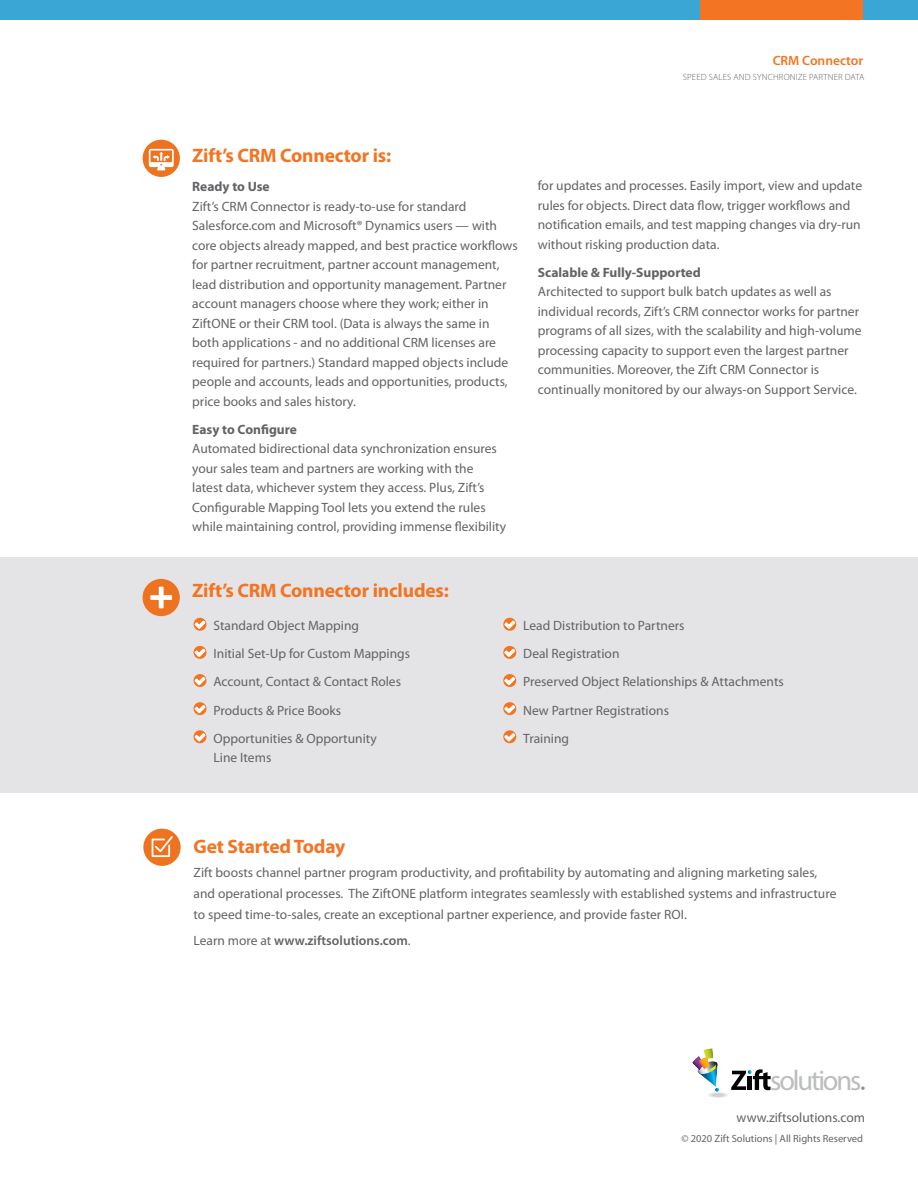
<style>
.page{position:relative;width:918px;height:1188px;background:#fff}
.page>*{position:absolute;margin:0;border:0;box-sizing:border-box;transform-origin:0 0}
.t1{font:28.5px "Myriad Pro";letter-spacing:-.075em;color:#bbbdbf}
.t2{font:700 19.5px "Myriad Pro";letter-spacing:-.01em;color:#f37422}
.t3{font:13.5px/19.5px "Myriad Pro";color:#626366}
.t4{font:700 13.5px "Myriad Pro";color:#626366}
.t5{font:600 13.5px "Myriad Pro";color:#626366}
.t6{font:600 13.5px "Myriad Pro";color:#f37422}
.t7{font:10.5px "Myriad Pro";color:#626366}
.t8{font:9.3px "Myriad Pro";color:#221f1f}
.t9{font:300 9px "Myriad Pro";letter-spacing:.02em;color:#626366}
.s1{font-weight:400}
</style>
<div class="page">
<div style="left:0;top:557px;width:918px;height:236px;background:#e4e4e6"></div>
<div style="left:707px;top:1092px;width:21px;height:6px;background:#f4f4f4;border-radius:50%"></div>
<div style="left:707px;top:1093px;width:21px;height:5px;background:#f3f3f3;border-radius:50%"></div>
<hr style="left:708px;top:1093px;width:20px;height:4px;background:#ebebec;border-radius:50%">
<hr style="left:711px;top:1093px;width:14px;height:4px;background:#e2e3e4;border-radius:50%">
<img style="left:700px;top:1074px;width:17px;height:13px">
<img style="left:697px;top:1062px;width:21px;height:12px">
<img style="left:692px;top:1056px;width:7px;height:15px">
<svg style="left:699px;top:1048px;width:17px;height:24px"></svg>
<svg style="left:712px;top:1088px;width:12px;height:9px"></svg>
<svg style="left:731px;top:1069px;width:40px;height:21px"></svg>
<div style="left:143px;top:140px;width:37px;height:37px;background:#ee7321;border-radius:50%"></div>
<svg style="left:149px;top:149px;width:25px;height:21px"></svg>
<div style="left:143px;top:579px;width:37px;height:37px;background:#ee7321;border-radius:50%"></div>
<div style="left:159px;top:587px;width:5px;height:21px;background:#fff"></div>
<div style="left:150px;top:595px;width:22px;height:5px;background:#fff"></div>
<div style="left:0;top:0;width:918px;height:19px;background:#39a6d6"></div>
<div style="left:143px;top:829px;width:38px;height:37px;background:#ee7321;border-radius:50%"></div>
<svg style="left:151px;top:836px;width:22px;height:22px"></svg>
<svg style="left:194px;top:618px;width:12px;height:13px"></svg>
<svg style="left:194px;top:646px;width:12px;height:13px"></svg>
<svg style="left:194px;top:674px;width:12px;height:13px"></svg>
<svg style="left:194px;top:702px;width:12px;height:13px"></svg>
<svg style="left:194px;top:730px;width:12px;height:13px"></svg>
<svg style="left:503px;top:618px;width:13px;height:13px"></svg>
<svg style="left:503px;top:646px;width:13px;height:13px"></svg>
<svg style="left:503px;top:674px;width:13px;height:13px"></svg>
<svg style="left:503px;top:702px;width:13px;height:13px"></svg>
<svg style="left:503px;top:730px;width:13px;height:13px"></svg>
<div style="left:700px;top:0;width:163px;height:19px;background:#f37422"></div>
<p class="t6" style="left:773px;top:53px;width:92px">CRM Connector</p>
<p class="t9" style="left:683px;top:71px;width:183px">SPEED SALES AND SYNCHRONIZE PARTNER DATA</p>
<h2 class="t2" style="left:192px;top:148px;width:200px">Zift’s CRM Connector is:</h2>
<p class="t4" style="left:192px;top:181px;width:79px">Ready to Use</p>
<p class="t3" style="left:192px;top:197px;width:327px">Zift’s CRM Connector is ready-to-use for standard Salesforce.com and Microsoft® Dynamics users — with core objects already mapped, and best practice workflows for partner recruitment, partner account management, lead distribution and opportunity management. Partner account managers choose where they work; either in ZiftONE or their CRM tool. (Data is always the same in both applications - and no additional CRM licenses are required for partners.) Standard mapped objects include people and accounts, leads and opportunities, products, price books and sales history.</p>
<p class="t4" style="left:192px;top:424px;width:106px">Easy to Configure</p>
<p class="t3" style="left:192px;top:440px;width:315px">Automated bidirectional data synchronization ensures your sales team and partners are working with the latest data, whichever system they access. Plus, Zift’s Configurable Mapping Tool lets you extend the rules while maintaining control, providing immense flexibility</p>
<h2 class="t2" style="left:192px;top:583px;width:258px">Zift’s CRM Connector includes:</h2>
<p class="t3" style="left:538px;top:177px;width:326px">for updates and processes. Easily import, view and update rules for objects. Direct data flow, trigger workflows and notification emails, and test mapping changes via dry-run without risking production data.</p>
<p class="t4" style="left:538px;top:267px;width:164px">Scalable &amp; Fully-Supported</p>
<p class="t3" style="left:538px;top:283px;width:325px">Architected to support bulk batch updates as well as individual records, Zift’s CRM connector works for partner programs of all sizes, with the scalability and high-volume processing capacity to support even the largest partner communities. Moreover, the Zift CRM Connector is continually monitored by our always-on Support Service.</p>
<p class="t3" style="left:214px;top:613px;width:198px;line-height:28.2px">Standard Object Mapping<br>Initial Set-Up for Custom Mappings<br>Account, Contact &amp; Contact Roles<br>Products &amp; Price Books<br>Opportunities &amp; Opportunity</p>
<p class="t3" style="left:214px;top:749px;width:59px">Line Items</p>
<p class="t3" style="left:523px;top:613px;width:262px;line-height:28.2px">Lead Distribution to Partners<br>Deal Registration<br>Preserved Object Relationships &amp; Attachments<br>New Partner Registrations<br>Training</p>
<h2 class="t2" style="left:194px;top:839px;width:153px">Get Started Today</h2>
<p class="t3" style="left:194px;top:863px;width:644px;line-height:21px">Zift boosts channel partner program productivity, and profitability by automating and aligning marketing sales, and operational processes. The ZiftONE platform integrates seamlessly with established systems and infrastructure to speed time-to-sales, create an exceptional partner experience, and provide faster ROI.</p>
<p class="t5" style="left:194px;top:932px;width:219px"><span class="s1">Learn more at</span> www.ziftsolutions.com<span class="s1">.</span></p>
<h1 class="t1" style="left:770px;top:1063px;width:93px">solutions</h1>
<p class="t8" style="left:861px;top:1085px;width:5px">®</p>
<p class="t3" style="left:737px;top:1109px;width:130px">www.ziftsolutions.com</p>
<p class="t7" style="left:681px;top:1134px;width:183px">© 2020 Zift Solutions | All Rights Reserved</p>
</div>
